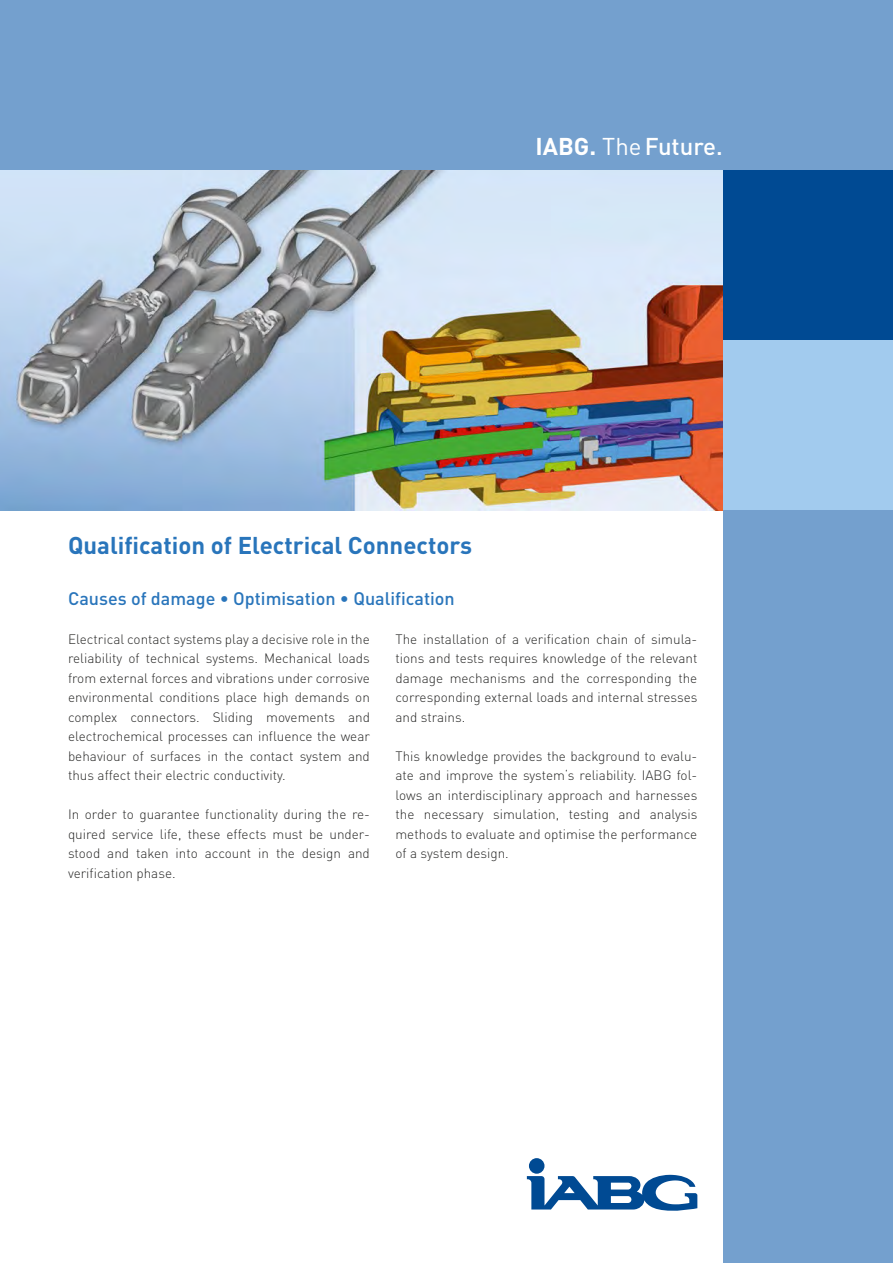
<style>
.page{position:relative;width:893px;height:1263px;background:#fff}
.page>*{position:absolute;margin:0;border:0;box-sizing:border-box;transform-origin:0 0}
.t1{font:700 24px "DINOT";color:#2975bb}
.t2{font:500 24px "DINOT";color:#fff}
.t3{font:500 18px "DINOT";color:#2975bb}
.t4{font:300 13.5px/19.5px "DINOT";color:#282827;text-align:justify}
.s1{font-weight:700}
.s2{font-weight:400}
</style>
<div class="page">
<img style="left:0;top:170px;width:723px;height:340px">
<div style="left:0;top:0;width:893px;height:170px;background:#74a0ce"></div>
<div style="left:723px;top:170px;width:170px;height:170px;background:#004a93"></div>
<div style="left:723px;top:340px;width:170px;height:170px;background:#a2cbee"></div>
<div style="left:723px;top:510px;width:170px;height:753px;background:#74a0ce"></div>
<div style="left:529px;top:1158px;width:15px;height:16px;background:#004a93;border-radius:50%"></div>
<svg style="left:526px;top:1175px;width:171px;height:36px"></svg>
<h1 class="t2" style="left:535px;top:131px;width:189px"><span class="s1">IABG.</span> <span class="s2">The</span>Future.</h1>
<h1 class="t1" style="left:68px;top:530px;width:406px">Qualification of Electrical Connectors</h1>
<h2 class="t3" style="left:68px;top:587px;width:388px">Causes of damage • Optimisation • Qualification</h2>
<p class="t4" style="left:395px;top:629px;width:303px">The installation of a verification chain of simula&shy;tions and tests requires knowledge of the relevant damage mechanisms and the corresponding the corresponding external loads and internal stresses and strains.</p>
<p class="t4" style="left:395px;top:746px;width:303px">This knowledge provides the background to evalu&shy;ate and improve the system‘s reliability. IABG fol&shy;lows an interdisciplinary approach and harnesses the necessary simulation, testing and analysis methods to evaluate and optimise the performance of a system design.</p>
<p class="t4" style="left:68px;top:629px;width:303px">Electrical contact systems play a decisive role in the reliability of technical systems. Mechanical loads from external forces and vibrations under corrosive environmental conditions place high demands on complex connectors. Sliding movements and electrochemical processes can influence the wear behaviour of surfaces in the contact system and thus affect their electric conductivity.</p>
<p class="t4" style="left:68px;top:804px;width:303px">In order to guarantee functionality during the re&shy;quired service life, these effects must be under&shy;stood and taken into account in the design and verification phase.</p>
</div>
